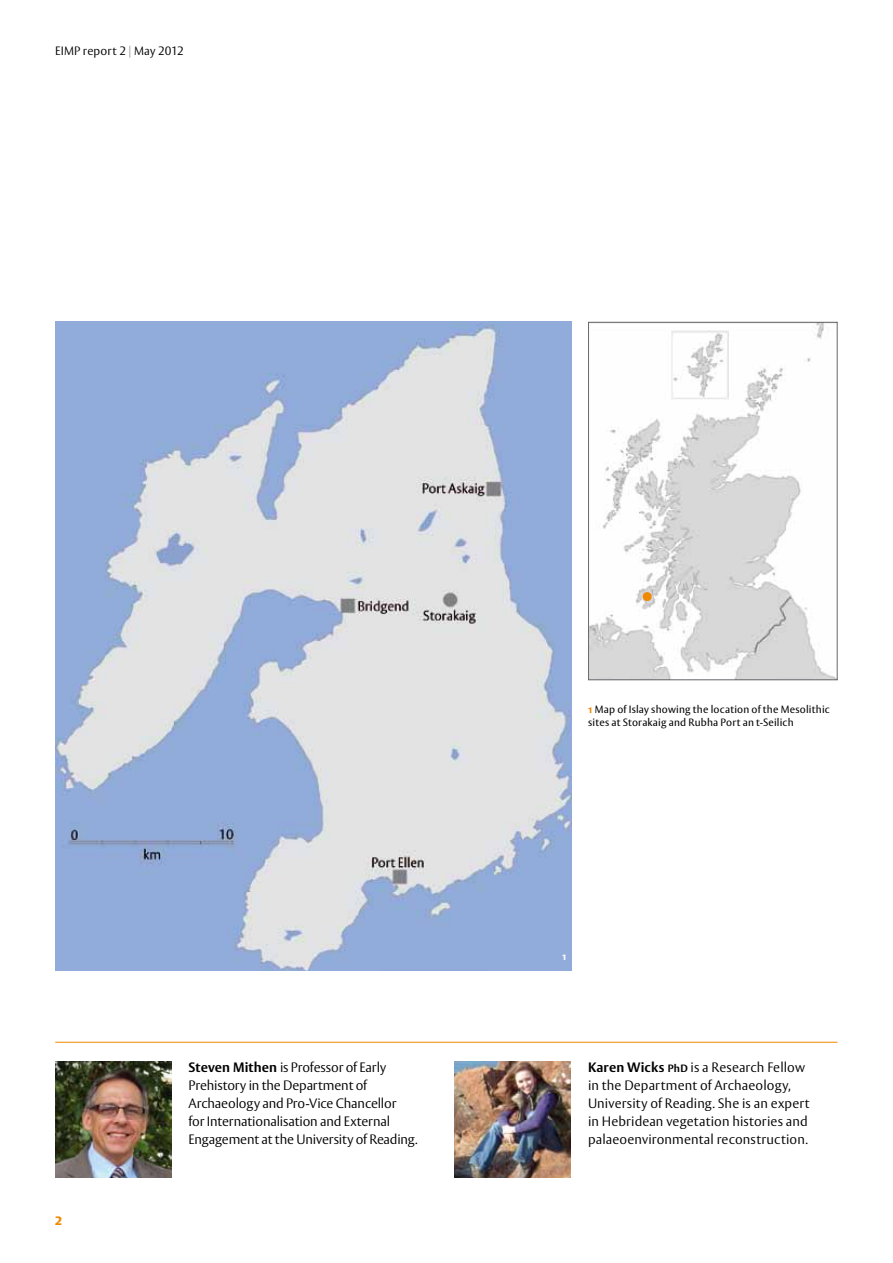
<style>
.page{position:relative;width:893px;height:1263px;background:#fff}
.page>*{position:absolute;margin:0;border:0;box-sizing:border-box;transform-origin:0 0}
.t1{font:13.5px/18px "Rdg Vesta";letter-spacing:.005em;color:#000}
.t2{font:12px "Rdg Vesta";letter-spacing:.015em;color:#000}
.t3{font:700 12px "Rdg Vesta 3";color:#f08800}
.t4{font:10.5px/13.5px "Rdg Vesta 2";letter-spacing:.02em;color:#000}
.t5{font:700 10.5px "Rdg Vesta";color:#fff}
.s1{color:#98989c}
.s2{font-family:"Rdg Vesta";font-weight:700;color:#f08800}
.s3{font-weight:700}
.s4{font-weight:700;font-size:10.5px}
</style>
<div class="page">
<img style="left:55px;top:322px;width:516px;height:649px">
<img style="left:55px;top:1061px;width:116px;height:116px">
<img style="left:455px;top:1061px;width:116px;height:116px">
<img style="left:590px;top:324px;width:245px;height:354px">
<div style="left:588px;top:322px;width:249px;height:358px;border:1px solid #68676c"></div>
<div style="left:643px;top:592px;width:9px;height:9px;background:#f08800;border-radius:50%"></div>
<hr style="left:55px;top:1042px;width:782px;height:1px;background:#f08800">
<p class="t2" style="left:55px;top:44px;width:130px">EIMP report 2 <span class="s1">|</span> May 2012</p>
<p class="t4" style="left:588px;top:703px;width:243px"><span class="s2">1</span> Map of Islay showing the location of the Mesolithic sites at Storakaig and Rubha Port an t-Seilich</p>
<p class="t5" style="left:562px;top:950px;width:6px">1</p>
<p class="t3" style="left:55px;top:1214px;width:8px">2</p>
<p class="t1" style="left:189px;top:1059px;width:231px"><span class="s3">Steven Mithen</span> is Professor of Early Prehistory in the Department of Archaeology and Pro-Vice Chancellor<br>for Internationalisation and External Engagement at the University of Reading.</p>
<p class="t1" style="left:588px;top:1058px;width:223px"><span class="s3">Karen Wicks</span> <span class="s4">PhD</span> is a Research Fellow in the Department of Archaeology, University of Reading. She is an expert in Hebridean vegetation histories and palaeoenvironmental reconstruction.</p>
</div>
